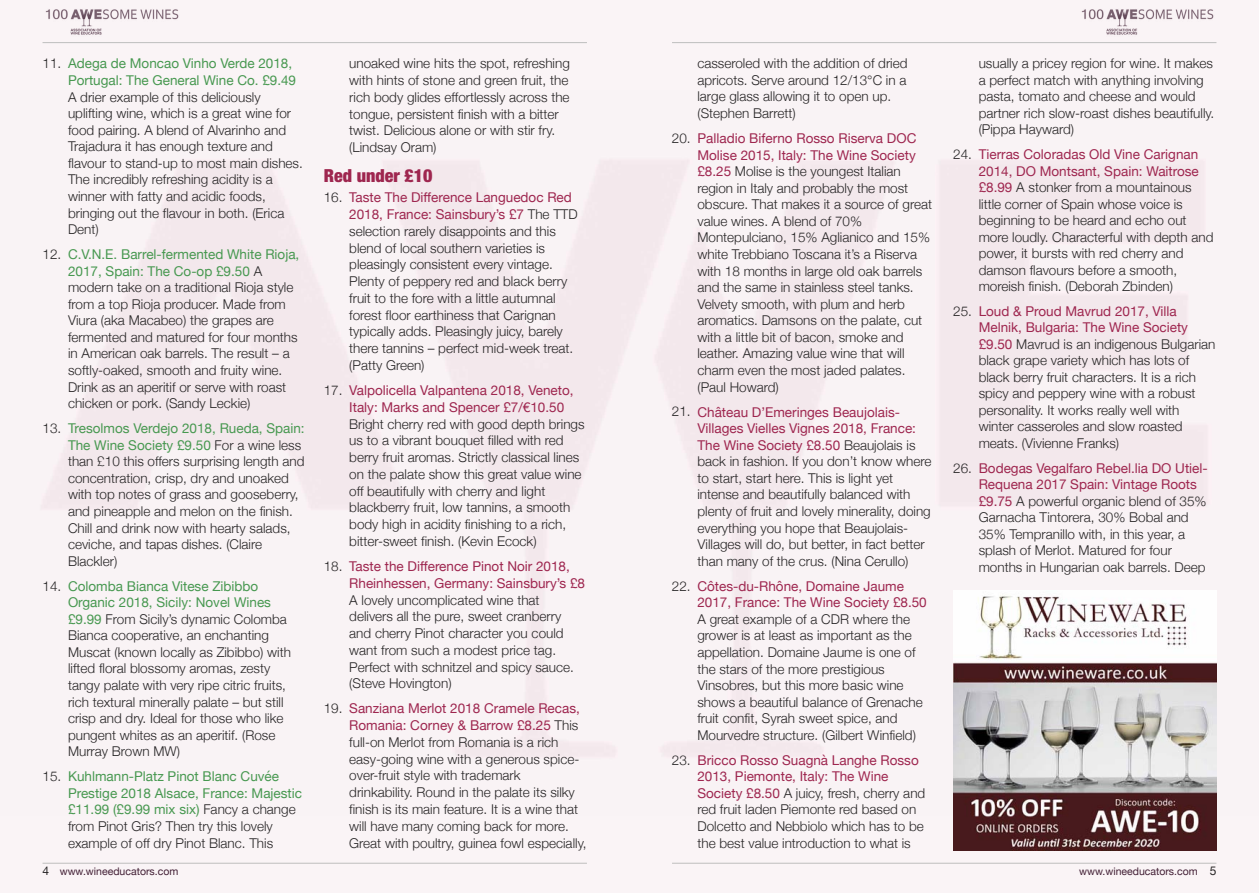
<style>
.page{position:relative;width:1259px;height:893px;background:#faf4f6}
.page>*{position:absolute;margin:0;border:0;box-sizing:border-box;transform-origin:0 0}
.t1{font:900 condensed 18px "Helvetica Neue";color:#9e264f}
.t2{font:300 13.5px/16.6px "Helvetica Neue";color:#272526}
.t3{font:13.5px/16.6px "Helvetica Neue";color:#479850}
.t4{font:10.5px "Helvetica Neue";color:#421f35}
.s1{font-weight:400;color:#479850}
.s2{font-weight:300;color:#272526}
.s3{font-size:12px;color:#272526}
.s4{font-weight:400;color:#9e264f}
</style>
<div class="page">
<img style="left:44px;top:160px;width:1173px;height:655px">
<hr style="left:43px;top:863px;width:544px;height:1px;background:#bebebe">
<img style="left:45px;top:9px;width:134px;height:26px">
<hr style="left:672px;top:863px;width:544px;height:1px;background:#bebebe">
<img style="left:1081px;top:9px;width:133px;height:26px">
<hr style="left:672px;top:42px;width:544px;height:1px;background:#bebebe">
<hr style="left:43px;top:42px;width:544px;height:1px;background:#bebebe">
<img style="left:953px;top:590px;width:263px;height:260px">
<p class="t2" style="left:68px;top:55px;width:236px;text-indent:-26px">11. <span class="s1">Adega de Moncao Vinho Verde 2018, Portugal: The General Wine Co. £9.49<br></span>A drier example of this deliciously uplifting wine, which is a great wine for food pairing. A blend of Alvarinho and Trajadura it has enough texture and flavour to stand-up to most main dishes.<br>The incredibly refreshing acidity is a winner with fatty and acidic foods, bringing out the flavour in both. (Erica Dent)</p>
<p class="t2" style="left:68px;top:246px;width:233px;text-indent:-26px">12. <span class="s1">C.V.N.E. Barrel-fermented White Rioja, 2017, Spain: The Co-op £9.50</span> A modern take on a traditional Rioja style from a top Rioja producer. Made from Viura (aka Macabeo) the grapes are fermented and matured for four months in American oak barrels. The result – a softly-oaked, smooth and fruity wine.<br>Drink as an aperitif or serve with roast chicken or pork. (Sandy Leckie)</p>
<p class="t2" style="left:68px;top:420px;width:238px;text-indent:-26px">13. <span class="s1">Tresolmos Verdejo 2018, Rueda, Spain:<br>The Wine Society £9.50</span> For a wine less than £10 this offers surprising length and concentration, crisp, dry and unoaked with top notes of grass and gooseberry, and pineapple and melon on the finish.<br>Chill and drink now with hearty salads, ceviche, and tapas dishes. (Claire Blackler)</p>
<p class="t2" style="left:68px;top:577px;width:224px;text-indent:-26px">14. <span class="s1">Colomba Bianca Vitese Zibibbo Organic 2018, Sicily: Novel Wines £9.99</span> From Sicily’s dynamic Colomba Bianca cooperative, an enchanting Muscat (known locally as Zibibbo) with lifted floral blossomy aromas, zesty tangy palate with very ripe citric fruits, rich textural minerally palate – but still crisp and dry. Ideal for those who like pungent whites as an aperitif. (Rose Murray Brown MW)</p>
<p class="t3" style="left:68px;top:768px;width:236px;text-indent:-26px"><span class="s2">15.</span> Kuhlmann-Platz Pinot Blanc Cuvée Prestige 2018 Alsace, France: Majestic £11.99 (£9.99 mix six) <span class="s2">Fancy a change from Pinot Gris? Then try this lovely example of off dry Pinot Blanc. This</span></p>
<p class="t4" style="left:43px;top:865px;width:137px"><span class="s3">4</span> www.wineeducators.com</p>
<p class="t2" style="left:349px;top:55px;width:222px">unoaked wine hits the spot, refreshing with hints of stone and green fruit, the rich body glides effortlessly across the tongue, persistent finish with a bitter twist. Delicious alone or with stir fry. (Lindsay Oram)</p>
<p class="t1" style="left:324px;top:169px;width:110px">Red under £10</p>
<p class="t2" style="left:349px;top:189px;width:230px;text-indent:-26px">16. <span class="s4">Taste The Difference Languedoc Red 2018, France: Sainsbury’s £7</span> The TTD selection rarely disappoints and this blend of local southern varieties is pleasingly consistent every vintage.<br>Plenty of peppery red and black berry fruit to the fore with a little autumnal forest floor earthiness that Carignan typically adds. Pleasingly juicy, barely there tannins – perfect mid-week treat. (Patty Green)</p>
<p class="t2" style="left:349px;top:381px;width:237px;text-indent:-26px">17. <span class="s4">Valpolicella Valpantena 2018, Veneto, Italy: Marks and Spencer £7/€10.50<br></span>Bright cherry red with good depth brings us to a vibrant bouquet filled with red berry fruit aromas. Strictly classical lines on the palate show this great value wine off beautifully with cherry and light blackberry fruit, low tannins, a smooth body high in acidity finishing to a rich, bitter-sweet finish. (Kevin Ecock)</p>
<p class="t2" style="left:349px;top:557px;width:237px;text-indent:-26px">18. <span class="s4">Taste the Difference Pinot Noir 2018, Rheinhessen, Germany: Sainsbury’s £8<br></span>A lovely uncomplicated wine that delivers all the pure, sweet cranberry and cherry Pinot character you could want from such a modest price tag.<br>Perfect with schnitzel and spicy sauce. (Steve Hovington)</p>
<p class="t2" style="left:349px;top:700px;width:239px;text-indent:-26px">19. <span class="s4">Sanziana Merlot 2018 Cramele Recas, Romania: Corney &amp; Barrow £8.25</span> This full-on Merlot from Romania is a rich easy-going wine with a generous spice&shy;over-fruit style with trademark drinkability. Round in the palate its silky finish is its main feature. It is a wine that will have many coming back for more.<br>Great with poultry, guinea fowl especially,</p>
<p class="t2" style="left:697px;top:55px;width:212px">casseroled with the addition of dried apricots. Serve around 12/13°C in a large glass allowing it to open up. (Stephen Barrett)</p>
<p class="t2" style="left:697px;top:129px;width:236px;text-indent:-26px">20. <span class="s4">Palladio Biferno Rosso Riserva DOC Molise 2015, Italy: The Wine Society £8.25</span> Molise is the youngest Italian region in Italy and probably the most obscure. That makes it a source of great value wines. A blend of 70% Montepulciano, 15% Aglianico and 15% white Trebbiano Toscana it’s a Riserva with 18 months in large old oak barrels and the same in stainless steel tanks.<br>Velvety smooth, with plum and herb aromatics. Damsons on the palate, cut with a little bit of bacon, smoke and leather. Amazing value wine that will charm even the most jaded palates. (Paul Howard)</p>
<p class="t2" style="left:697px;top:403px;width:236px;text-indent:-26px">21. <span class="s4">Château D’Emeringes Beaujolais-Villages Vielles Vignes 2018, France:<br>The Wine Society £8.50</span> Beaujolais is back in fashion. If you don’t know where to start, start here. This is light yet intense and beautifully balanced with plenty of fruit and lovely minerality, doing everything you hope that Beaujolais-Villages will do, but better, in fact better than many of the crus. (Nina Cerullo)</p>
<p class="t2" style="left:697px;top:577px;width:231px;text-indent:-26px">22. <span class="s4">Côtes-du-Rhône, Domaine Jaume 2017, France: The Wine Society £8.50<br></span>A great example of a CDR where the grower is at least as important as the appellation. Domaine Jaume is one of the stars of the more prestigious Vinsobres, but this more basic wine shows a beautiful balance of Grenache fruit confit, Syrah sweet spice, and Mourvedre structure. (Gilbert Winfield)</p>
<p class="t2" style="left:697px;top:751px;width:229px;text-indent:-26px">23. <span class="s4">Bricco Rosso Suagnà Langhe Rosso 2013, Piemonte, Italy: The Wine Society £8.50</span> A juicy, fresh, cherry and red fruit laden Piemonte red based on Dolcetto and Nebbiolo which has to be the best value introduction to what is</p>
<p class="t2" style="left:978px;top:55px;width:237px">usually a pricey region for wine. It makes a perfect match with anything involving pasta, tomato and cheese and would partner rich slow-roast dishes beautifully. (Pippa Hayward)</p>
<p class="t2" style="left:978px;top:146px;width:236px;text-indent:-26px">24. <span class="s4">Tierras Coloradas Old Vine Carignan 2014, DO Montsant, Spain: Waitrose £8.99</span> A stonker from a mountainous little corner of Spain whose voice is beginning to be heard and echo out more loudly. Characterful with depth and power, it bursts with red cherry and damson flavours before a smooth, moreish finish. (Deborah Zbinden)</p>
<p class="t2" style="left:978px;top:302px;width:238px;text-indent:-26px">25. <span class="s4">Loud &amp; Proud Mavrud 2017, Villa Melnik, Bulgaria: The Wine Society £9.50</span> Mavrud is an indigenous Bulgarian black grape variety which has lots of black berry fruit characters. It is a rich spicy and peppery wine with a robust personality. It works really well with winter casseroles and slow roasted meats. (Vivienne Franks)</p>
<p class="t2" style="left:978px;top:459px;width:231px;text-indent:-26px">26. <span class="s4">Bodegas Vegalfaro Rebel.lia DO Utiel-Requena 2017 Spain: Vintage Roots £9.75</span> A powerful organic blend of 35% Garnacha Tintorera, 30% Bobal and 35% Tempranillo with, in this year, a splash of Merlot. Matured for four months in Hungarian oak barrels. Deep</p>
<p class="t4" style="left:1079px;top:865px;width:139px">www.wineeducators.com <span class="s3">5</span></p>
</div>
